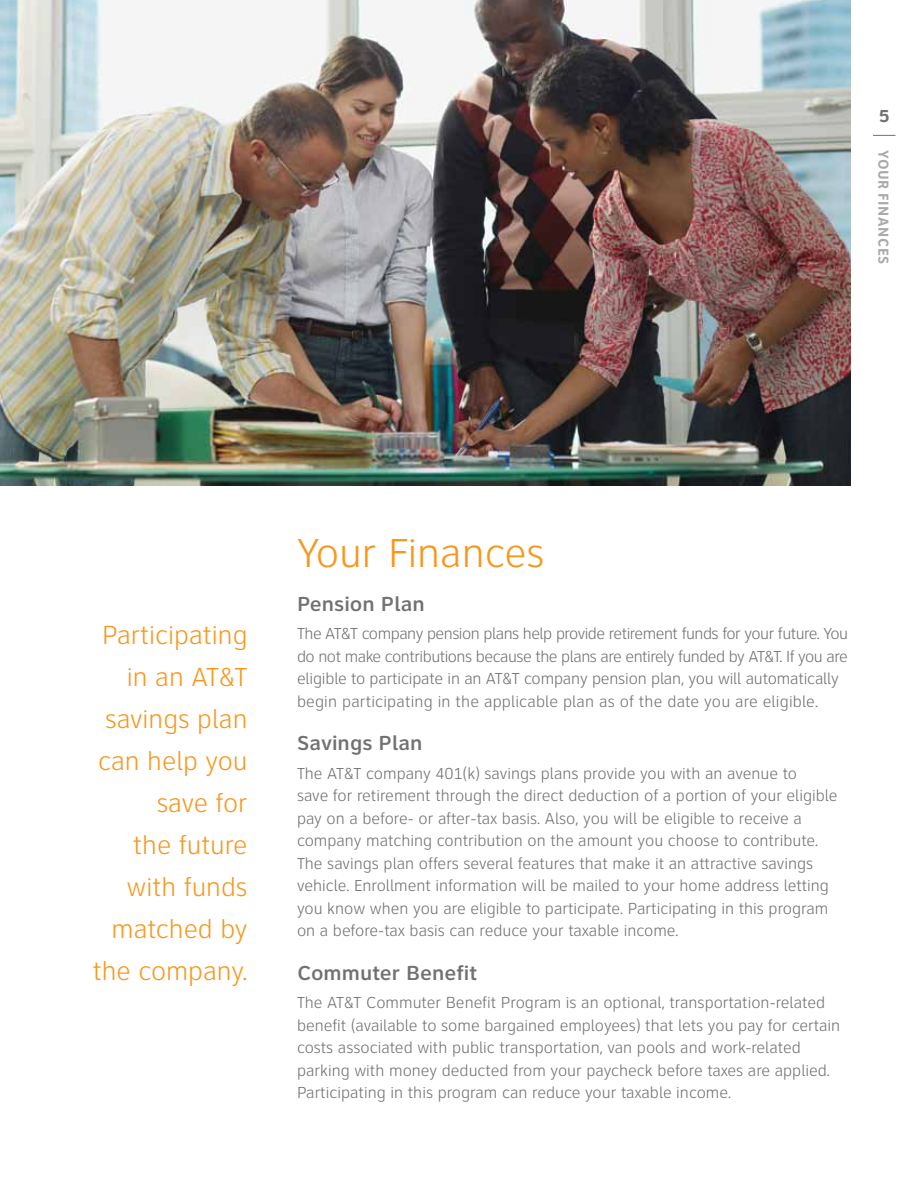
<style>
.page{position:relative;width:918px;height:1188px;background:#fff}
.page>*{position:absolute;margin:0;border:0;box-sizing:border-box;transform-origin:0 0}
.t1{font:300 42px "Clearview ATT";color:#f8971d}
.t2{font:300 27px/42px "Clearview ATT";color:#f8971d;text-align:right}
.t3{font:500 21px "Clearview ATTSP";color:#717073}
.t4{font:700 18px "Clearview ATT";color:#717073}
.t5{font:300 16.5px/22.5px "Clearview ATT";color:#717073}
.t6{font:300 16.5px/22.5px "Clearview ATT";letter-spacing:-.03em;color:#717073}
.t7{font:700 condensed 15px "Clearview ATTSP";color:#aaa9ab}
</style>
<div class="page">
<svg style="left:873px;top:135px;width:23px;height:1px"></svg>
<img style="left:0;top:0;width:850px;height:486px">
<p class="t4" style="left:879px;top:105px;width:13px">5</p>
<p class="t7" style="left:892px;top:150px;width:114px;rotate:90deg">YOUR FINANCES</p>
<h2 class="t2" style="left:93px;top:615px;width:156px">Participating in an AT&amp;T savings plan can help you save for<br>the future with funds matched by the company.</h2>
<h1 class="t1" style="left:297px;top:530px;width:249px">Your Finances</h1>
<p class="t3" style="left:297px;top:592px;width:129px">Pension Plan</p>
<p class="t6" style="left:297px;top:622px;width:553px">The AT&amp;T company pension plans help provide retirement funds for your future. You do not make contributions because the plans are entirely funded by AT&amp;T. If you are eligible to participate in an AT&amp;T company pension plan, you will automatically begin participating in the applicable plan as of the date you are eligible.</p>
<p class="t3" style="left:297px;top:731px;width:127px">Savings Plan</p>
<p class="t5" style="left:297px;top:762px;width:542px">The AT&amp;T company 401(k) savings plans provide you with an avenue to<br>save for retirement through the direct deduction of a portion of your eligible pay on a before- or after-tax basis. Also, you will be eligible to receive a company matching contribution on the amount you choose to contribute.<br>The savings plan offers several features that make it an attractive savings vehicle. Enrollment information will be mailed to your home address letting you know when you are eligible to participate. Participating in this program on a before-tax basis can reduce your taxable income.</p>
<p class="t3" style="left:297px;top:961px;width:182px">Commuter Benefit</p>
<p class="t5" style="left:297px;top:991px;width:545px">The AT&amp;T Commuter Benefit Program is an optional, transportation-related benefit (available to some bargained employees) that lets you pay for certain costs associated with public transportation, van pools and work-related parking with money deducted from your paycheck before taxes are applied.<br>Participating in this program can reduce your taxable income.</p>
</div>
